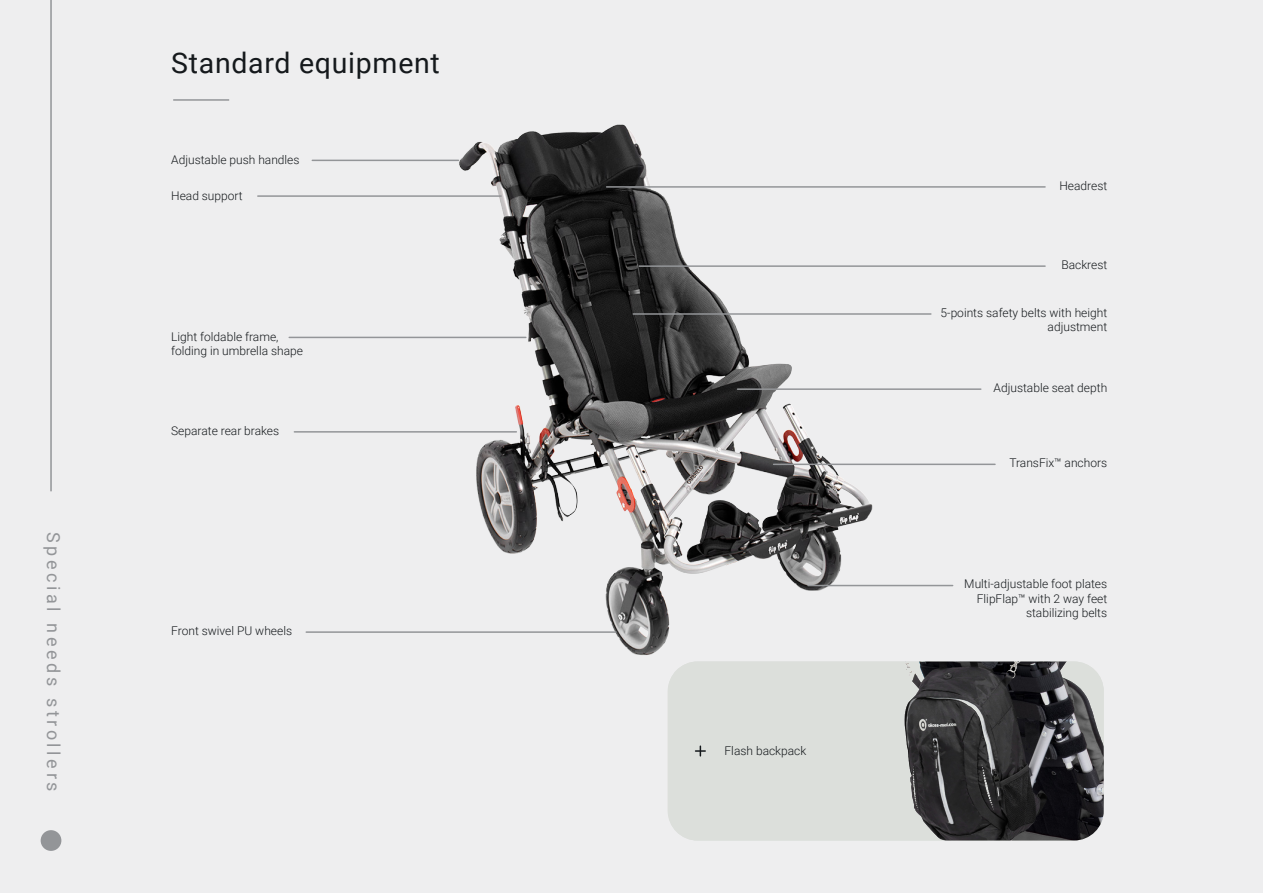
<style>
.page{position:relative;width:1263px;height:893px;background:#eeeeef}
.page>*{position:absolute;margin:0;border:0;box-sizing:border-box;transform-origin:0 0}
.t1{font:28.5px "Roboto";letter-spacing:.025em;color:#15191c}
.t2{font:18px "Roboto";letter-spacing:.2em;color:#939598}
.t3{font:300 12px/14.4px "Roboto";color:#15191c;text-align:right}
</style>
<div class="page">
<img style="left:355px;top:124px;width:589px;height:561px">
<hr style="left:173px;top:99px;width:56px;height:2px;background:#939598">
<hr style="left:607px;top:186px;width:438px;height:2px;background:#939598">
<hr style="left:639px;top:265px;width:406px;height:2px;background:#939598">
<hr style="left:773px;top:464px;width:222px;height:1px;background:#939598">
<hr style="left:808px;top:585px;width:145px;height:1px;background:#939598">
<hr style="left:633px;top:313px;width:298px;height:2px;background:#939598">
<hr style="left:737px;top:388px;width:244px;height:2px;background:#939598">
<hr style="left:306px;top:631px;width:310px;height:2px;background:#939598">
<hr style="left:312px;top:160px;width:146px;height:1px;background:#939598">
<hr style="left:258px;top:195px;width:243px;height:2px;background:#939598">
<hr style="left:294px;top:431px;width:222px;height:2px;background:#939598">
<hr style="left:289px;top:337px;width:237px;height:1px;background:#939598">
<hr style="left:50px;top:0;width:2px;height:491px;background:#939598">
<div style="left:41px;top:830px;width:20px;height:21px;background:#939598;border-radius:50%"></div>
<div style="left:668px;top:661px;width:436px;height:179px;background:#dcdfdb;border-radius:30px"></div>
<img style="left:904px;top:661px;width:200px;height:179px">
<svg style="left:695px;top:746px;width:10px;height:10px"></svg>
<p class="t2" style="left:66px;top:532px;width:261px;rotate:90deg">Special needs strollers</p>
<p class="t1" style="left:171px;top:43px;width:270px">Standard equipment</p>
<p class="t3" style="left:171px;top:152px;width:130px">Adjustable push handles</p>
<p class="t3" style="left:171px;top:188px;width:73px">Head support</p>
<p class="t3" style="left:171px;top:329px;width:109px">Light foldable frame,</p>
<p class="t3" style="left:171px;top:344px;width:133px">folding in umbrella shape</p>
<p class="t3" style="left:171px;top:424px;width:110px">Separate rear brakes</p>
<p class="t3" style="left:171px;top:623px;width:122px">Front swivel PU wheels</p>
<p class="t3" style="left:724px;top:743px;width:83px">Flash backpack</p>
<p class="t3" style="left:1059px;top:178px;width:49px">Headrest</p>
<p class="t3" style="left:1061px;top:257px;width:47px">Backrest</p>
<p class="t3" style="left:940px;top:305px;width:168px">5-points safety belts with height adjustment</p>
<p class="t3" style="left:993px;top:380px;width:115px">Adjustable seat depth</p>
<p class="t3" style="left:1009px;top:455px;width:99px">TransFix™ anchors</p>
<p class="t3" style="left:964px;top:576px;width:144px">Multi-adjustable foot plates<br>FlipFlap™ with 2 way feet stabilizing belts</p>
</div>
